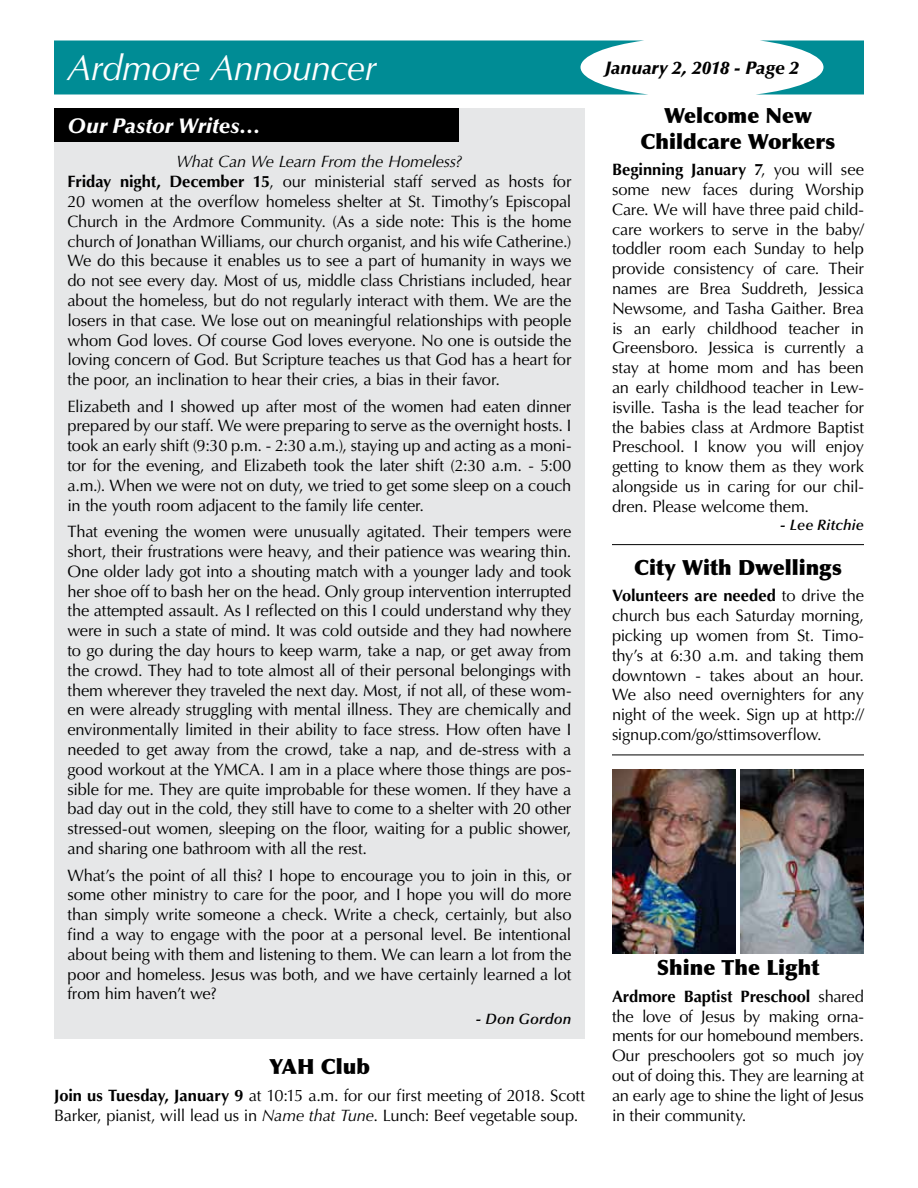
<style>
.page{position:relative;width:918px;height:1188px;background:#fff}
.page>*{position:absolute;margin:0;border:0;box-sizing:border-box;transform-origin:0 0}
.t1{font:italic 36px "Optima LT Std";letter-spacing:-.015em;color:#fff}
.t2{font:900 21px/25.2px "Optima LT Std";color:#000;text-align:center}
.t3{font:italic 900 21px "Optima LT Std";letter-spacing:-.005em;color:#fff}
.t4{font:italic 900 18px "Optima LT Std";letter-spacing:.01em;color:#000}
.t5{font:16.5px/19.8px "Optima LT Std";letter-spacing:-.015em;color:#000;text-align:justify}
.t6{font:italic 600 15px "Optima LT Std";letter-spacing:.005em;color:#000}
.s1{font-style:italic}
.s2{font-weight:700}
</style>
<div class="page">
<svg style="left:54px;top:40px;width:810px;height:54px;fill:#008c95"></svg>
<div style="left:54px;top:108px;width:531px;height:931px;background:#e6e7e8"></div>
<div style="left:54px;top:108px;width:405px;height:34px;background:#000"></div>
<hr style="left:612px;top:544px;width:252px;height:1px;background:#000">
<img style="left:612px;top:770px;width:123px;height:184px">
<img style="left:741px;top:770px;width:123px;height:184px">
<hr style="left:612px;top:755px;width:252px;height:1px;background:#000">
<h1 class="t1" style="left:68px;top:47px;width:311px">Ardmore Announcer</h1>
<p class="t4" style="left:605px;top:57px;width:195px">January 2, 2018 - Page 2</p>
<p class="t3" style="left:68px;top:113px;width:195px">Our Pastor Writes…</p>
<p class="t5" style="left:68px;top:152px;width:506px;text-align:left;text-indent:109px"><span class="s1">What Can We Learn From the Homeless?<br></span><span class="s2">Friday night, December 15</span>, our ministerial staff served as hosts for 20 women at the overflow homeless shelter at St. Timothy’s Episcopal Church in the Ardmore Community. (As a side note: This is the home church of Jonathan Williams, our church organist, and his wife Catherine.)<br>We do this because it enables us to see a part of humanity in ways we do not see every day. Most of us, middle class Christians included, hear about the homeless, but do not regularly interact with them. We are the losers in that case. We lose out on meaningful relationships with people whom God loves. Of course God loves everyone. No one is outside the loving concern of God. But Scripture teaches us that God has a heart for the poor, an inclination to hear their cries, a bias in their favor.</p>
<p class="t5" style="left:68px;top:396px;width:505px">Elizabeth and I showed up after most of the women had eaten dinner prepared by our staff. We were preparing to serve as the overnight hosts. I took an early shift (9:30 p.m. - 2:30 a.m.), staying up and acting as a moni&shy;tor for the evening, and Elizabeth took the later shift (2:30 a.m. - 5:00 a.m.). When we were not on duty, we tried to get some sleep on a couch in the youth room adjacent to the family life center.</p>
<p class="t5" style="left:68px;top:522px;width:506px">That evening the women were unusually agitated. Their tempers were short, their frustrations were heavy, and their patience was wearing thin.<br>One older lady got into a shouting match with a younger lady and took her shoe off to bash her on the head. Only group intervention interrupted the attempted assault. As I reflected on this I could understand why they were in such a state of mind. It was cold outside and they had nowhere to go during the day hours to keep warm, take a nap, or get away from the crowd. They had to tote almost all of their personal belongings with them wherever they traveled the next day. Most, if not all, of these wom&shy;en were already struggling with mental illness. They are chemically and environmentally limited in their ability to face stress. How often have I needed to get away from the crowd, take a nap, and de-stress with a good workout at the YMCA. I am in a place where those things are pos&shy;sible for me. They are quite improbable for these women. If they have a bad day out in the cold, they still have to come to a shelter with 20 other stressed-out women, sleeping on the floor, waiting for a public shower, and sharing one bathroom with all the rest.</p>
<p class="t5" style="left:68px;top:865px;width:506px">What’s the point of all this? I hope to encourage you to join in this, or some other ministry to care for the poor, and I hope you will do more than simply write someone a check. Write a check, certainly, but also find a way to engage with the poor at a personal level. Be intentional about being with them and listening to them. We can learn a lot from the poor and homeless. Jesus was both, and we have certainly learned a lot from him haven’t we?</p>
<p class="t6" style="left:476px;top:1010px;width:97px">- Don Gordon</p>
<p class="t2" style="left:269px;top:1054px;width:102px">YAH Club</p>
<p class="t5" style="left:54px;top:1085px;width:532px"><span class="s2">Join us Tuesday, January 9</span> at 10:15 a.m. for our first meeting of 2018. Scott<br>Barker, pianist, will lead us in <span class="s1">Name that Tune</span>. Lunch: Beef vegetable soup.</p>
<p class="t2" style="left:641px;top:103px;width:196px">Welcome New<br>Childcare Workers</p>
<p class="t5" style="left:612px;top:160px;width:254px"><span class="s2">Beginning January 7</span>, you will see some new faces during Worship Care. We will have three paid child&shy;care workers to serve in the baby/ toddler room each Sunday to help provide consistency of care. Their names are Brea Suddreth, Jessica Newsome, and Tasha Gaither. Brea is an early childhood teacher in Greensboro. Jessica is currently a stay at home mom and has been an early childhood teacher in Lew&shy;isville. Tasha is the lead teacher for the babies class at Ardmore Baptist Preschool. I know you will enjoy getting to know them as they work alongside us in caring for our chil&shy;dren. Please welcome them.</p>
<p class="t6" style="left:780px;top:516px;width:86px">- Lee Ritchie</p>
<p class="t2" style="left:634px;top:555px;width:209px">City With Dwellings</p>
<p class="t5" style="left:612px;top:586px;width:254px"><span class="s2">Volunteers are needed</span> to drive the church bus each Saturday morning, picking up women from St. Timo&shy;thy’s at 6:30 a.m. and taking them downtown - takes about an hour.<br>We also need overnighters for any night of the week. Sign up at http:// signup.com/go/sttimsoverflow.</p>
<p class="t2" style="left:657px;top:955px;width:164px">Shine The Light</p>
<p class="t5" style="left:612px;top:986px;width:254px"><span class="s2">Ardmore Baptist Preschool</span> shared the love of Jesus by making orna&shy;ments for our homebound members.<br>Our preschoolers got so much joy out of doing this. They are learning at an early age to shine the light of Jesus in their community.</p>
</div>
